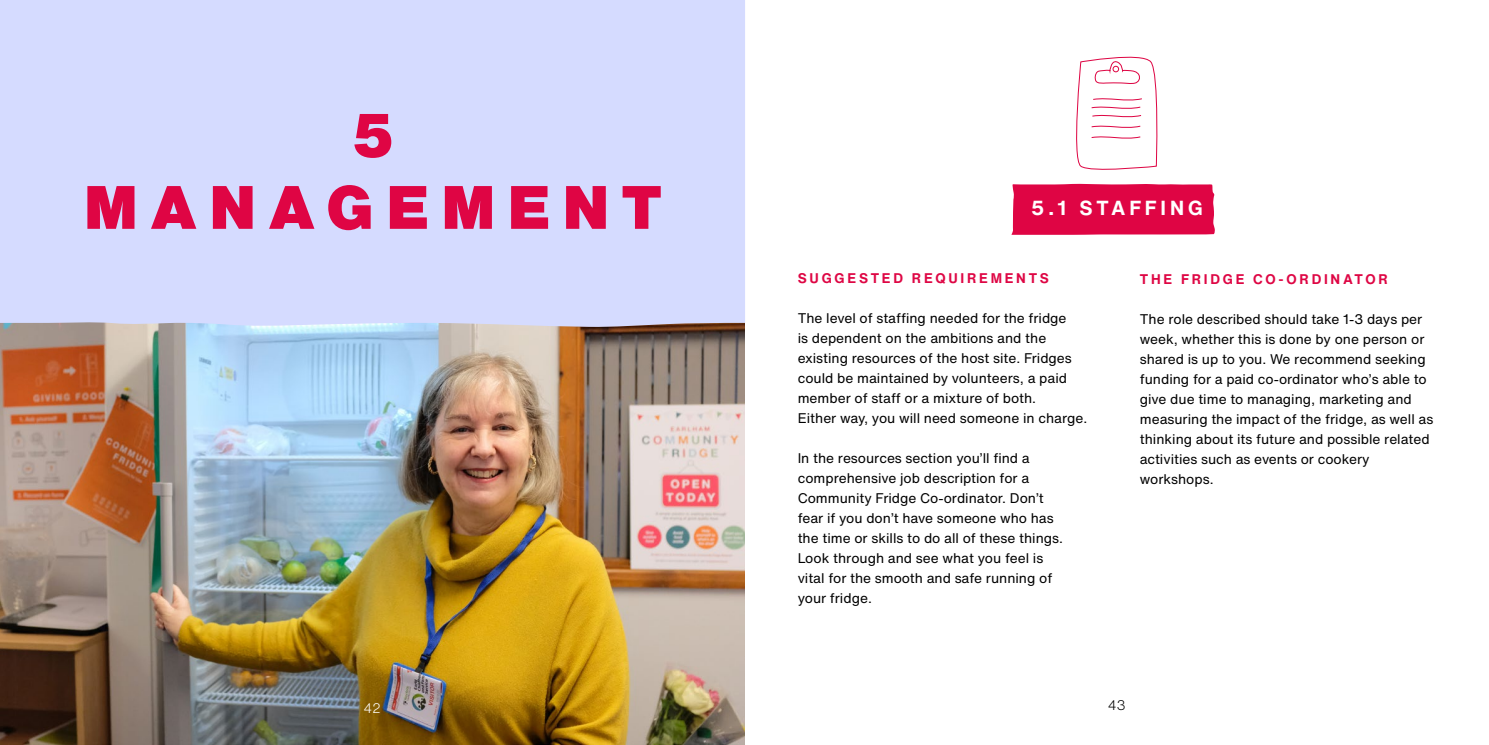
<style>
.page{position:relative;width:1489px;height:745px;background:#fff}
.page>*{position:absolute;margin:0;border:0;box-sizing:border-box;transform-origin:0 0}
.t1{font:900 60px/72px "Helvetica Now Text";letter-spacing:.2em;color:#df0544;text-align:center}
.t2{font:700 20px "Helvetica Now Text";letter-spacing:.2em;color:#fff}
.t3{font:13.75px/20px "Helvetica Now Text";color:#000}
.t4{font:700 13.75px "Helvetica Now Text";letter-spacing:.2em;color:#de0644}
.t5{font:300 13.75px "Helvetica Now Text";color:#fff}
.t6{font:300 13.75px "Helvetica Now Text";color:#000}
</style>
<div class="page">
<img style="left:0;top:327px;width:744px;height:417px">
<div style="left:1011px;top:184px;width:203px;height:51px;background:#df0544"></div>
<svg style="left:1076px;top:56px;width:82px;height:114px"></svg>
<div style="left:0;top:0;width:745px;height:327px;background:#d5dbff"></div>
<h1 class="t1" style="left:84px;top:98px;width:579px">5<br>MANAGEMENT</h1>
<h2 class="t2" style="left:1031px;top:193px;width:173px">5.1 STAFFING</h2>
<p class="t4" style="left:797px;top:267px;width:253px">SUGGESTED REQUIREMENTS</p>
<p class="t3" style="left:797px;top:307px;width:291px">The level of staffing needed for the fridge<br>is dependent on the ambitions and the existing resources of the host site. Fridges could be maintained by volunteers, a paid member of staff or a mixture of both.<br>Either way, you will need someone in charge.</p>
<p class="t3" style="left:797px;top:447px;width:267px">In the resources section you’ll find a comprehensive job description for a Community Fridge Co-ordinator. Don’t fear if you don’t have someone who has the time or skills to do all of these things.<br>Look through and see what you feel is vital for the smooth and safe running of your fridge.</p>
<p class="t4" style="left:1139px;top:268px;width:249px">THE FRIDGE CO-ORDINATOR</p>
<p class="t3" style="left:1139px;top:308px;width:295px">The role described should take 1-3 days per week, whether this is done by one person or shared is up to you. We recommend seeking funding for a paid co-ordinator who’s able to give due time to managing, marketing and measuring the impact of the fridge, as well as thinking about its future and possible related activities such as events or cookery workshops.</p>
<p class="t5" style="left:363px;top:697px;width:19px">42</p>
<p class="t6" style="left:1107px;top:694px;width:19px">43</p>
</div>
